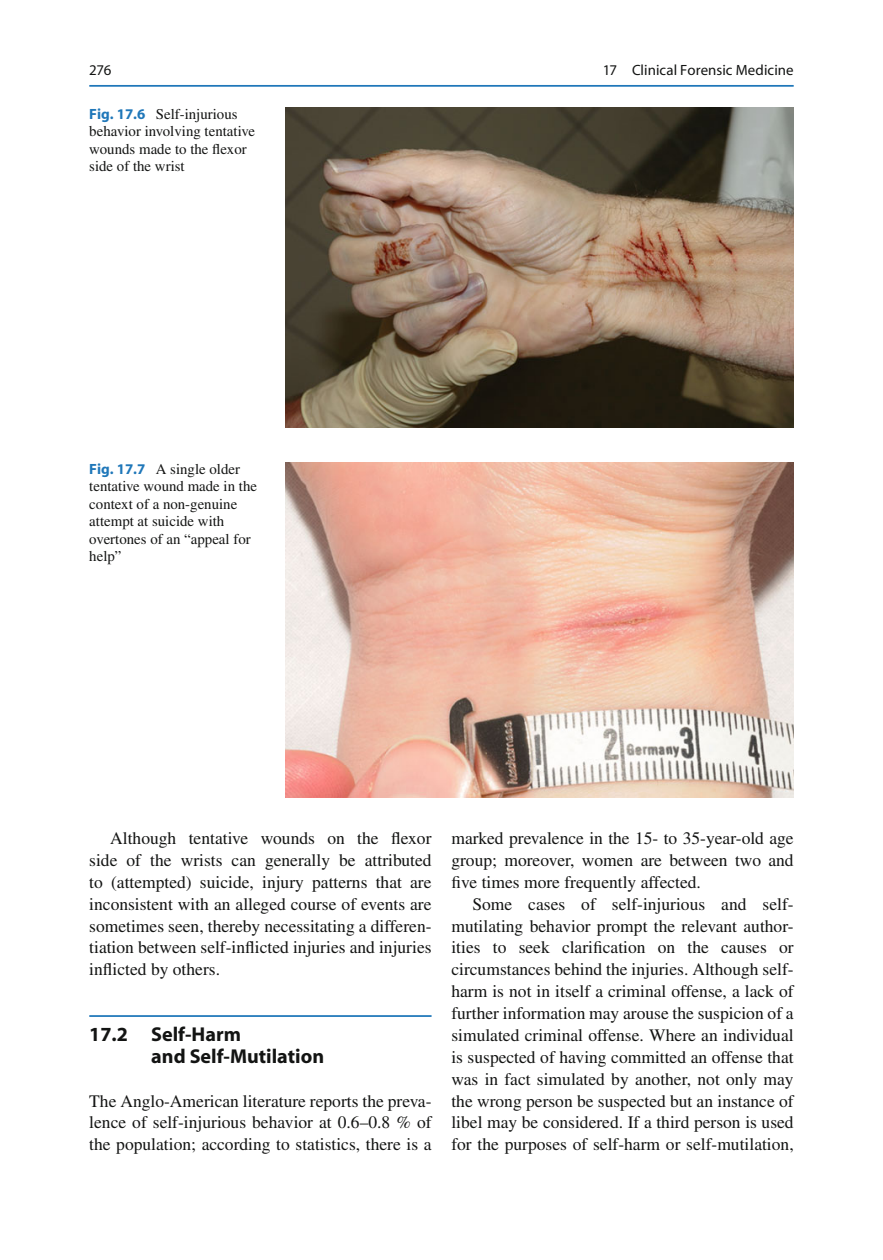
<style>
.page{position:relative;width:883px;height:1260px;background:#fff}
.page>*{position:absolute;margin:0;border:0;box-sizing:border-box;transform-origin:0 0}
.t1{font:700 20.12px/21.9px "Myriad";color:#131413}
.t2{font:17.5px/21.9px "Times";color:#131413;text-align:justify}
.t3{font:14.88px/17.5px "Times";color:#131413}
.t4{font:14.88px "Myriad";letter-spacing:.005em;color:#131413}
.s1{font-family:"Myriad";font-weight:700;color:#1f77b9}
</style>
<div class="page">
<hr style="left:89px;top:1015px;width:343px;height:2px;background:#1f77b9">
<img style="left:285px;top:107px;width:509px;height:321px">
<img style="left:285px;top:462px;width:509px;height:335px">
<hr style="left:89px;top:85px;width:705px;height:2px;background:#1f77b9">
<p class="t4" style="left:89px;top:64px;width:24px">276</p>
<p class="t3" style="left:89px;top:106px;width:167px"><span class="s1">Fig. 17.6</span> Self-injurious behavior involving tentative wounds made to the flexor side of the wrist</p>
<p class="t4" style="left:603px;top:64px;width:192px">17 Clinical Forensic Medicine</p>
<p class="t3" style="left:89px;top:461px;width:169px"><span class="s1">Fig. 17.7</span> A single older tentative wound made in the context of a non-genuine attempt at suicide with overtones of an “appeal for help”</p>
<p class="t2" style="left:89px;top:829px;width:344px;text-indent:21px">Although tentative wounds on the flexor side of the wrists can generally be attributed to (attempted) suicide, injury patterns that are inconsistent with an alleged course of events are sometimes seen, thereby necessitating a differen&shy;tiation between self-inflicted injuries and injuries inflicted by others.</p>
<p class="t1" style="left:151px;top:1025px;width:174px;text-indent:-62px">17.2 Self-Harm<br>and Self-Mutilation</p>
<p class="t2" style="left:89px;top:1091px;width:344px">The Anglo-American literature reports the preva&shy;lence of self-injurious behavior at 0.6–0.8 % of the population; according to statistics, there is a</p>
<p class="t2" style="left:451px;top:829px;width:344px">marked prevalence in the 15- to 35-year-old age group; moreover, women are between two and five times more frequently affected.</p>
<p class="t2" style="left:451px;top:895px;width:344px;text-indent:21px">Some cases of self-injurious and self&shy;mutilating behavior prompt the relevant author&shy;ities to seek clarification on the causes or circumstances behind the injuries. Although self&shy;harm is not in itself a criminal offense, a lack of further information may arouse the suspicion of a simulated criminal offense. Where an individual is suspected of having committed an offense that was in fact simulated by another, not only may the wrong person be suspected but an instance of libel may be considered. If a third person is used for the purposes of self-harm or self-mutilation,</p>
</div>
